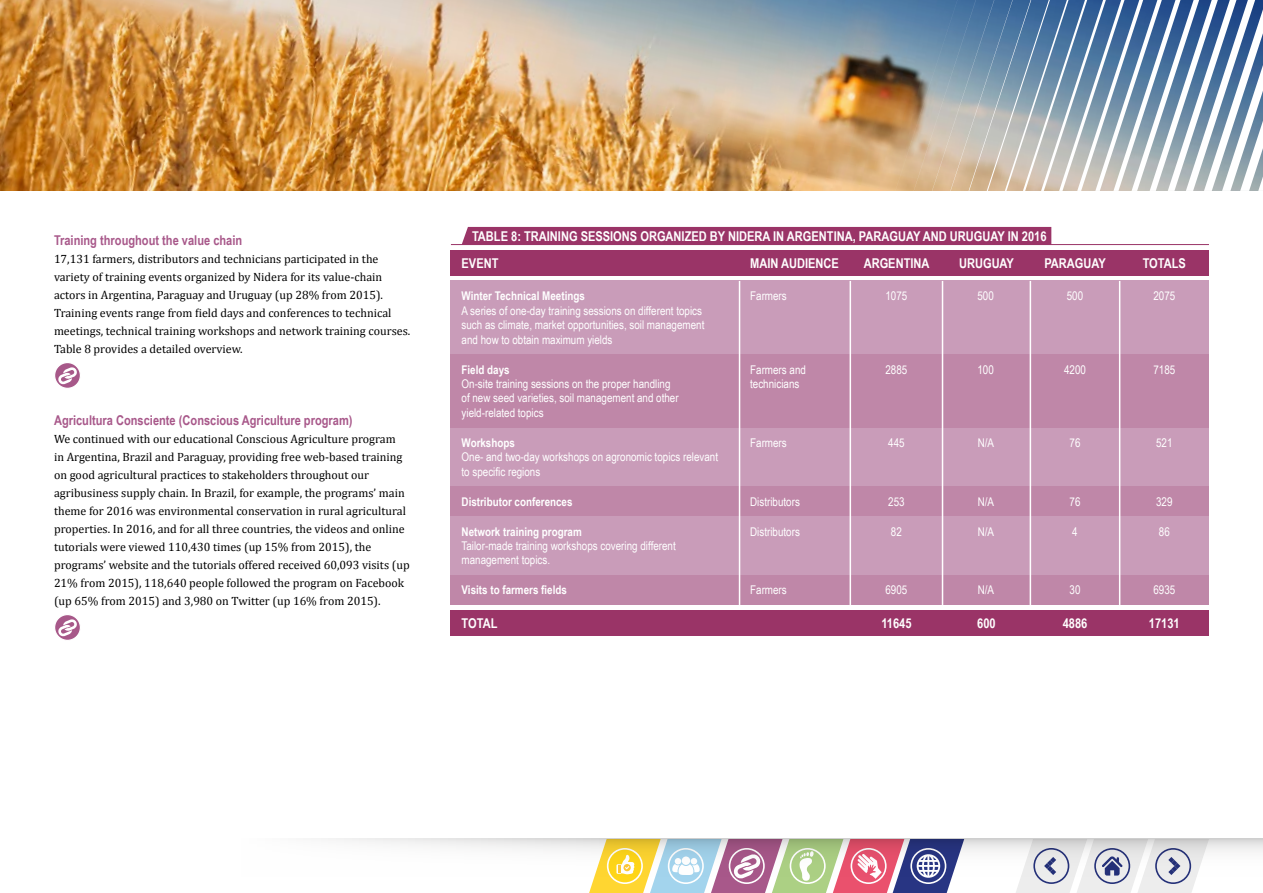
<style>
.page{position:relative;width:1263px;height:893px;background:#fff}
.page>*{position:absolute;margin:0;border:0;box-sizing:border-box;transform-origin:0 0}
.t1{font:700 13.5px "Arial Narrow";color:#fff}
.t2{font:700 13.5px "Arial Narrow";color:#a8588a}
.t3{font:12px/18px "Cambria";color:#000}
.t4{font:12px/14.4px "Arial Narrow";color:#fff}
.t5{font:700 12px "Arial Narrow";color:#fff}
</style>
<div class="page">
<svg style="left:55px;top:363px;width:25px;height:25px"></svg>
<svg style="left:58px;top:367px;width:19px;height:17px"></svg>
<div style="left:54px;top:362px;width:27px;height:27px;border:1px solid #fff;border-radius:50%"></div>
<svg style="left:55px;top:615px;width:25px;height:25px"></svg>
<svg style="left:58px;top:619px;width:19px;height:17px"></svg>
<div style="left:54px;top:614px;width:27px;height:27px;border:1px solid #fff;border-radius:50%"></div>
<div style="left:451px;top:281px;width:758px;height:324px;background:#c99cb9"></div>
<div style="left:451px;top:250px;width:758px;height:26px;background:#9a3467"></div>
<div style="left:451px;top:610px;width:758px;height:26px;background:#9a3467"></div>
<div style="left:451px;top:354px;width:758px;height:73px;background:#bf87a8"></div>
<div style="left:451px;top:486px;width:758px;height:30px;background:#bf87a8"></div>
<div style="left:451px;top:575px;width:758px;height:30px;background:#bf87a8"></div>
<hr style="left:451px;top:244px;width:758px;height:1px;background:#9a3467">
<div style="left:462px;top:227px;width:589px;height:17px;background:#9a3467"></div>
<hr style="left:1119px;top:281px;width:1px;height:324px;background:#fff">
<hr style="left:1030px;top:281px;width:1px;height:324px;background:#fff">
<hr style="left:942px;top:281px;width:1px;height:324px;background:#fff">
<hr style="left:849px;top:281px;width:2px;height:324px;background:#fff">
<hr style="left:739px;top:281px;width:1px;height:324px;background:#fff">
<img style="left:0;top:0;width:895px;height:191px">
<svg style="left:895px;top:0;width:368px;height:191px;background:#94a4b3"></svg>
<div style="left:0;top:839px;width:1263px;height:54px;background:linear-gradient(to bottom,#f8f8f7,#fff)"></div>
<svg style="left:589px;top:839px;width:375px;height:54px"></svg>
<svg style="left:1015px;top:839px;width:194px;height:54px;background:#d7d8df"></svg>
<p class="t2" style="left:54px;top:230px;width:190px">Training throughout the value chain</p>
<p class="t3" style="left:54px;top:250px;width:358px">17,131 farmers, distributors and technicians participated in the variety of training events organized by Nidera for its value-chain actors in Argentina, Paraguay and Uruguay (up 28% from 2015).<br>Training events range from field days and conferences to technical meetings, technical training workshops and network training courses.<br>Table 8 provides a detailed overview.</p>
<p class="t2" style="left:54px;top:410px;width:300px">Agricultura Consciente (Conscious Agriculture program)</p>
<p class="t3" style="left:54px;top:430px;width:357px">We continued with our educational Conscious Agriculture program<br>in Argentina, Brazil and Paraguay, providing free web-based training on good agricultural practices to stakeholders throughout our agribusiness supply chain. In Brazil, for example, the programs’ main theme for 2016 was environmental conservation in rural agricultural properties. In 2016, and for all three countries, the videos and online tutorials were viewed 110,430 times (up 15% from 2015), the programs’ website and the tutorials offered received 60,093 visits (up 21% from 2015), 118,640 people followed the program on Facebook (up 65% from 2015) and 3,980 on Twitter (up 16% from 2015).</p>
<p class="t1" style="left:472px;top:226px;width:576px">Table 8: Training sessions organized by Nidera in Argentina, Paraguay and Uruguay in 2016</p>
<p class="t1" style="left:462px;top:253px;width:38px">Event</p>
<p class="t1" style="left:750px;top:253px;width:90px">Main audience</p>
<p class="t1" style="left:864px;top:253px;width:67px">Argentina</p>
<p class="t1" style="left:959px;top:253px;width:56px">Uruguay</p>
<p class="t1" style="left:1044px;top:253px;width:63px">Paraguay</p>
<p class="t1" style="left:1143px;top:253px;width:9px">TOTALS</p>
<p class="t5" style="left:462px;top:287px;width:125px">Winter Technical Meetings</p>
<p class="t4" style="left:462px;top:303px;width:244px">A series of one-day training sessions on different topics such as climate, market opportunities, soil management and how to obtain maximum yields</p>
<p class="t4" style="left:750px;top:288px;width:38px">Farmers</p>
<p class="t4" style="left:885px;top:288px;width:23px">1075</p>
<p class="t4" style="left:977px;top:288px;width:18px">500</p>
<p class="t4" style="left:1067px;top:288px;width:18px">500</p>
<p class="t4" style="left:1153px;top:288px;width:23px">2075</p>
<p class="t5" style="left:462px;top:360px;width:50px">Field days</p>
<p class="t4" style="left:462px;top:376px;width:219px">On-site training sessions on the proper handling of new seed varieties, soil management and other yield-related topics</p>
<p class="t4" style="left:750px;top:362px;width:57px">Farmers and technicians</p>
<p class="t4" style="left:885px;top:362px;width:23px">2885</p>
<p class="t4" style="left:977px;top:362px;width:18px">100</p>
<p class="t4" style="left:1064px;top:362px;width:23px">4200</p>
<p class="t4" style="left:1153px;top:362px;width:23px">7185</p>
<p class="t5" style="left:462px;top:433px;width:55px">Workshops</p>
<p class="t4" style="left:462px;top:449px;width:258px">One- and two-day workshops on agronomic topics relevant to specific regions</p>
<p class="t5" style="left:462px;top:492px;width:112px">Distributor conferences</p>
<p class="t5" style="left:462px;top:522px;width:122px">Network training program</p>
<p class="t4" style="left:462px;top:538px;width:216px">Tailor-made training workshops covering different management topics.</p>
<p class="t5" style="left:462px;top:581px;width:107px">Visits to farmers fields</p>
<p class="t4" style="left:750px;top:435px;width:38px">Farmers</p>
<p class="t4" style="left:750px;top:494px;width:51px">Distributors</p>
<p class="t4" style="left:750px;top:524px;width:51px">Distributors</p>
<p class="t4" style="left:750px;top:582px;width:38px">Farmers</p>
<p class="t4" style="left:888px;top:435px;width:18px">445</p>
<p class="t4" style="left:978px;top:435px;width:18px">N/A</p>
<p class="t4" style="left:1069px;top:435px;width:12px">76</p>
<p class="t4" style="left:1156px;top:435px;width:18px">521</p>
<p class="t4" style="left:888px;top:494px;width:18px">253</p>
<p class="t4" style="left:891px;top:524px;width:12px">82</p>
<p class="t4" style="left:978px;top:494px;width:18px">N/A</p>
<p class="t4" style="left:978px;top:524px;width:18px">N/A</p>
<p class="t4" style="left:1069px;top:494px;width:12px">76</p>
<p class="t4" style="left:1072px;top:524px;width:7px">4</p>
<p class="t4" style="left:1156px;top:494px;width:18px">329</p>
<p class="t4" style="left:1159px;top:524px;width:12px">86</p>
<p class="t4" style="left:885px;top:582px;width:23px">6905</p>
<p class="t4" style="left:978px;top:582px;width:18px">N/A</p>
<p class="t4" style="left:1069px;top:582px;width:12px">30</p>
<p class="t4" style="left:1153px;top:582px;width:23px">6935</p>
<p class="t1" style="left:462px;top:613px;width:9px">TOTAL</p>
<p class="t1" style="left:881px;top:613px;width:32px">11645</p>
<p class="t1" style="left:977px;top:613px;width:20px">600</p>
<p class="t1" style="left:1063px;top:613px;width:26px">4886</p>
<p class="t1" style="left:1149px;top:613px;width:32px">17131</p>
</div>
